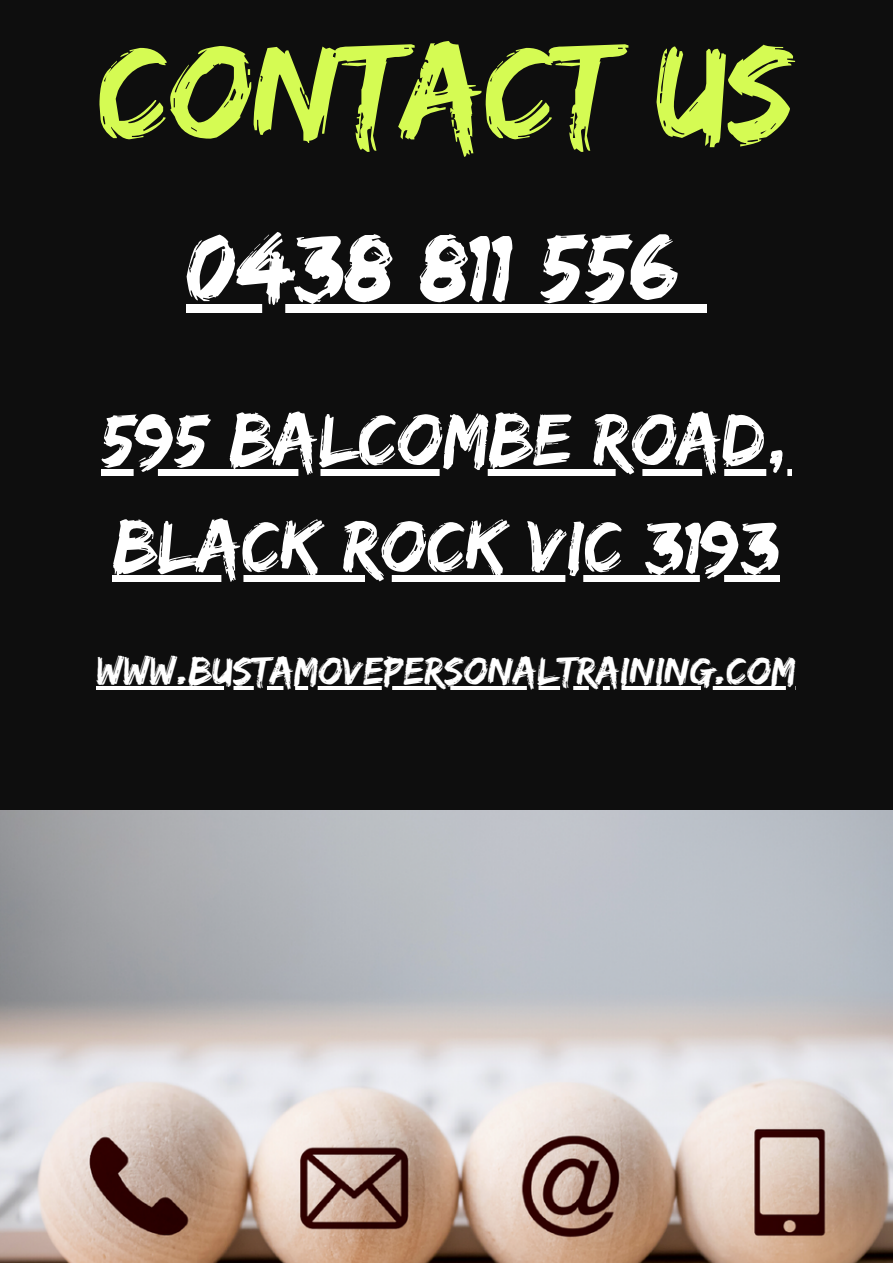
<style>
.page{position:relative;width:893px;height:1264px;background:#fff}
.page>*{position:absolute;margin:0;border:0;box-sizing:border-box;transform-origin:0 0}
.t1{font:139.35px "Edo";color:#d5fb53}
.t2{font:98.85px "Edo";color:#fff}
.t3{font:76.5px/106.8px "Edo";color:#fff}
.t4{font:40.5px "Edo";color:#fff}
</style>
<div class="page">
<div style="left:0;top:0;width:892px;height:1262px;background:#0e0e0e"></div>
<svg style="left:101px;top:469px;width:690px;height:6px;fill:#fff"></svg>
<div style="left:113px;top:575px;width:666px;height:7px;background:#fff"></div>
<img style="left:0;top:810px;width:892px;height:452px">
<hr style="left:97px;top:686px;width:699px;height:3px;background:#fff">
<div style="left:186px;top:304px;width:493px;height:9px;background:#fff"></div>
<div style="left:679px;top:304px;width:28px;height:9px;background:#fff"></div>
<h1 class="t1" style="left:98px;top:11px;width:696px">CONTACT US</h1>
<h2 class="t2" style="left:186px;top:209px;width:494px">0438 811 556</h2>
<h3 class="t3" style="left:101px;top:384px;width:691px">595 BALCOMBE ROAD,<br>BLACK ROCK VIC 3193</h3>
<p class="t4" style="left:97px;top:647px;width:700px">WWW.BUSTAMOVEPERSONALTRAINING.COM</p>
</div>
